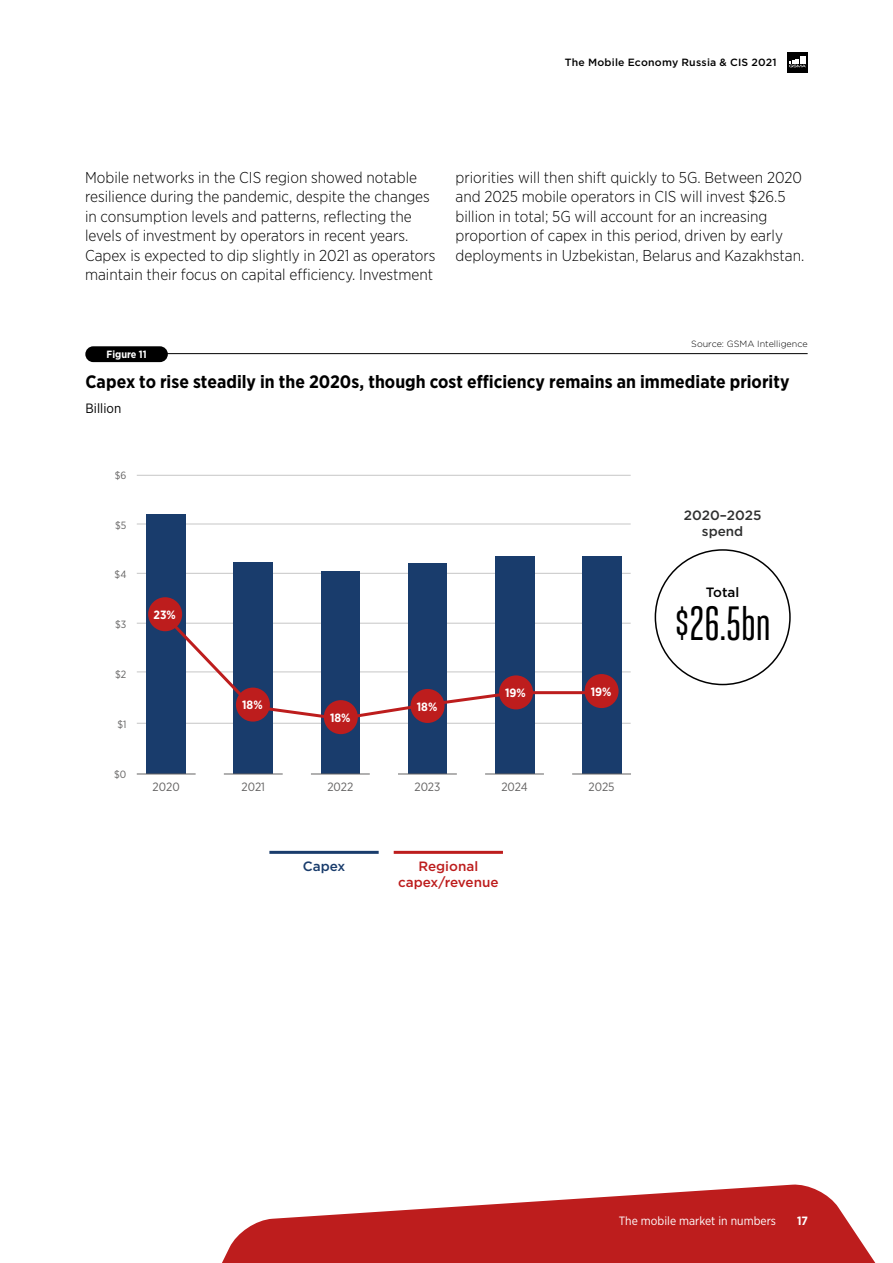
<style>
.page{position:relative;width:893px;height:1263px;background:#fff}
.page>*{position:absolute;margin:0;border:0;box-sizing:border-box;transform-origin:0 0}
.t1{font:48px "Heroic Condensed";color:#000}
.t2{font:700 18px "Gotham Narrow";letter-spacing:.005em;color:#000}
.t3{font:300 15.75px/19.5px "Gotham Narrow";color:#000}
.t4{font:500 13.5px/16.2px "Gotham";color:#bd1d1d;text-align:center}
.t5{font:500 13.5px/16.2px "Gotham";color:#2f3030;text-align:center}
.t6{font:13.5px "Gotham Narrow";letter-spacing:.005em;color:#000}
.t7{font:500 13.5px "Gotham";color:#000}
.t8{font:500 13.5px "Gotham";color:#193c6c}
.t9{font:12px "Gotham Narrow";color:#fff}
.t10{font:12px "Gotham Narrow";color:#646363}
.t11{font:700 12px "Gotham Narrow";color:#fff}
.t12{font:500 10.5px "Gotham";letter-spacing:.02em;color:#000}
.t13{font:10.5px "Gotham Narrow";color:#646363}
.t14{font:700 10.5px "Gotham Narrow";color:#fff}
.t15{font:300 9px "Gotham";color:#000}
</style>
<div class="page">
<svg style="left:222px;top:1184px;width:654px;height:79px;fill:#bd1d1d"></svg>
<div style="left:787px;top:52px;width:21px;height:21px;background:#000"></div>
<svg style="left:789px;top:59px;width:17px;height:8px"></svg>
<div style="left:800px;top:56px;width:6px;height:7px;background:#fff"></div>
<div style="left:85px;top:346px;width:83px;height:16px;background:#000;border-radius:8px"></div>
<hr style="left:162px;top:353px;width:646px;height:1px;background:#000">
<hr style="left:269px;top:851px;width:110px;height:3px;background:#193c6c">
<hr style="left:394px;top:851px;width:109px;height:3px;background:#bd1d1d">
<hr style="left:137px;top:723px;width:494px;height:1px;background:#c6c6c6">
<hr style="left:137px;top:672px;width:494px;height:1px;background:#c6c6c6">
<hr style="left:137px;top:623px;width:494px;height:1px;background:#c6c6c6">
<hr style="left:137px;top:573px;width:494px;height:1px;background:#c6c6c6">
<hr style="left:137px;top:524px;width:494px;height:1px;background:#c6c6c6">
<hr style="left:137px;top:475px;width:494px;height:1px;background:#c6c6c6">
<div style="left:233px;top:690px;width:40px;height:84px;background:#193c6c"></div>
<div style="left:146px;top:728px;width:40px;height:46px;background:#193c6c"></div>
<div style="left:321px;top:657px;width:39px;height:117px;background:#193c6c"></div>
<div style="left:408px;top:633px;width:38px;height:141px;background:#193c6c"></div>
<div style="left:582px;top:599px;width:40px;height:175px;background:#193c6c"></div>
<div style="left:495px;top:611px;width:40px;height:163px;background:#193c6c"></div>
<div style="left:495px;top:556px;width:40px;height:55px;background:#193c6c"></div>
<div style="left:146px;top:514px;width:40px;height:214px;background:#193c6c"></div>
<div style="left:233px;top:562px;width:40px;height:128px;background:#193c6c"></div>
<div style="left:582px;top:556px;width:40px;height:43px;background:#193c6c"></div>
<div style="left:321px;top:572px;width:39px;height:85px;background:#193c6c"></div>
<div style="left:408px;top:564px;width:38px;height:69px;background:#193c6c"></div>
<svg style="left:160px;top:610px;width:447px;height:112px"></svg>
<hr style="left:137px;top:774px;width:59px;height:1px;background:#646363">
<hr style="left:224px;top:774px;width:59px;height:1px;background:#646363">
<hr style="left:311px;top:774px;width:59px;height:1px;background:#646363">
<hr style="left:398px;top:774px;width:59px;height:1px;background:#646363">
<hr style="left:485px;top:774px;width:59px;height:1px;background:#646363">
<hr style="left:572px;top:774px;width:59px;height:1px;background:#646363">
<div style="left:585px;top:674px;width:34px;height:34px;background:#bd1d1d;border-radius:50%"></div>
<div style="left:499px;top:675px;width:34px;height:34px;background:#bd1d1d;border-radius:50%"></div>
<div style="left:411px;top:689px;width:34px;height:34px;background:#bd1d1d;border-radius:50%"></div>
<div style="left:324px;top:700px;width:34px;height:34px;background:#bd1d1d;border-radius:50%"></div>
<div style="left:236px;top:687px;width:34px;height:35px;background:#bd1d1d;border-radius:50%"></div>
<div style="left:148px;top:597px;width:34px;height:34px;background:#bd1d1d;border-radius:50%"></div>
<p class="t12" style="left:565px;top:55px;width:213px">The Mobile Economy Russia &amp; CIS 2021</p>
<p class="t3" style="left:85px;top:167px;width:352px">Mobile networks in the CIS region showed notable resilience during the pandemic, despite the changes in consumption levels and patterns, reflecting the levels of investment by operators in recent years.<br>Capex is expected to dip slightly in 2021 as operators maintain their focus on capital efficiency. Investment</p>
<p class="t3" style="left:455px;top:167px;width:350px">priorities will then shift quickly to 5G. Between 2020 and 2025 mobile operators in CIS will invest $26.5 billion in total; 5G will account for an increasing proportion of capex in this period, driven by early deployments in Uzbekistan, Belarus and Kazakhstan.</p>
<p class="t15" style="left:691px;top:338px;width:118px">Source: GSMA Intelligence</p>
<p class="t14" style="left:107px;top:347px;width:41px">Figure 11</p>
<p class="t2" style="left:85px;top:370px;width:706px">Capex to rise steadily in the 2020s, though cost efficiency remains an immediate priority</p>
<p class="t6" style="left:85px;top:400px;width:38px">Billion</p>
<p class="t13" style="left:115px;top:468px;width:13px">$6</p>
<p class="t13" style="left:115px;top:518px;width:13px">$5</p>
<p class="t13" style="left:115px;top:568px;width:13px">$4</p>
<p class="t13" style="left:115px;top:618px;width:13px">$3</p>
<p class="t13" style="left:115px;top:668px;width:13px">$2</p>
<p class="t13" style="left:117px;top:717px;width:11px">$1</p>
<p class="t13" style="left:114px;top:767px;width:14px">$0</p>
<p class="t11" style="left:153px;top:607px;width:24px">23%</p>
<p class="t11" style="left:242px;top:697px;width:22px">18%</p>
<p class="t11" style="left:330px;top:710px;width:22px">18%</p>
<p class="t11" style="left:417px;top:699px;width:22px">18%</p>
<p class="t11" style="left:505px;top:685px;width:22px">19%</p>
<p class="t11" style="left:591px;top:684px;width:22px">19%</p>
<p class="t10" style="left:153px;top:780px;width:29px">2020</p>
<p class="t10" style="left:242px;top:780px;width:25px">2021</p>
<p class="t10" style="left:327px;top:780px;width:27px">2022</p>
<p class="t10" style="left:414px;top:780px;width:28px">2023</p>
<p class="t10" style="left:501px;top:780px;width:28px">2024</p>
<p class="t10" style="left:588px;top:780px;width:28px">2025</p>
<p class="t8" style="left:303px;top:857px;width:44px">Capex</p>
<p class="t4" style="left:398px;top:858px;width:102px">Regional capex/revenue</p>
<p class="t5" style="left:684px;top:507px;width:79px">2020–2025 spend</p>
<p class="t7" style="left:706px;top:584px;width:35px">Total</p>
<h1 class="t1" style="left:674px;top:597px;width:98px">$26.5bn</h1>
<p class="t9" style="left:619px;top:1213px;width:159px">The mobile market in numbers</p>
<p class="t11" style="left:797px;top:1213px;width:12px">17</p>
</div>
